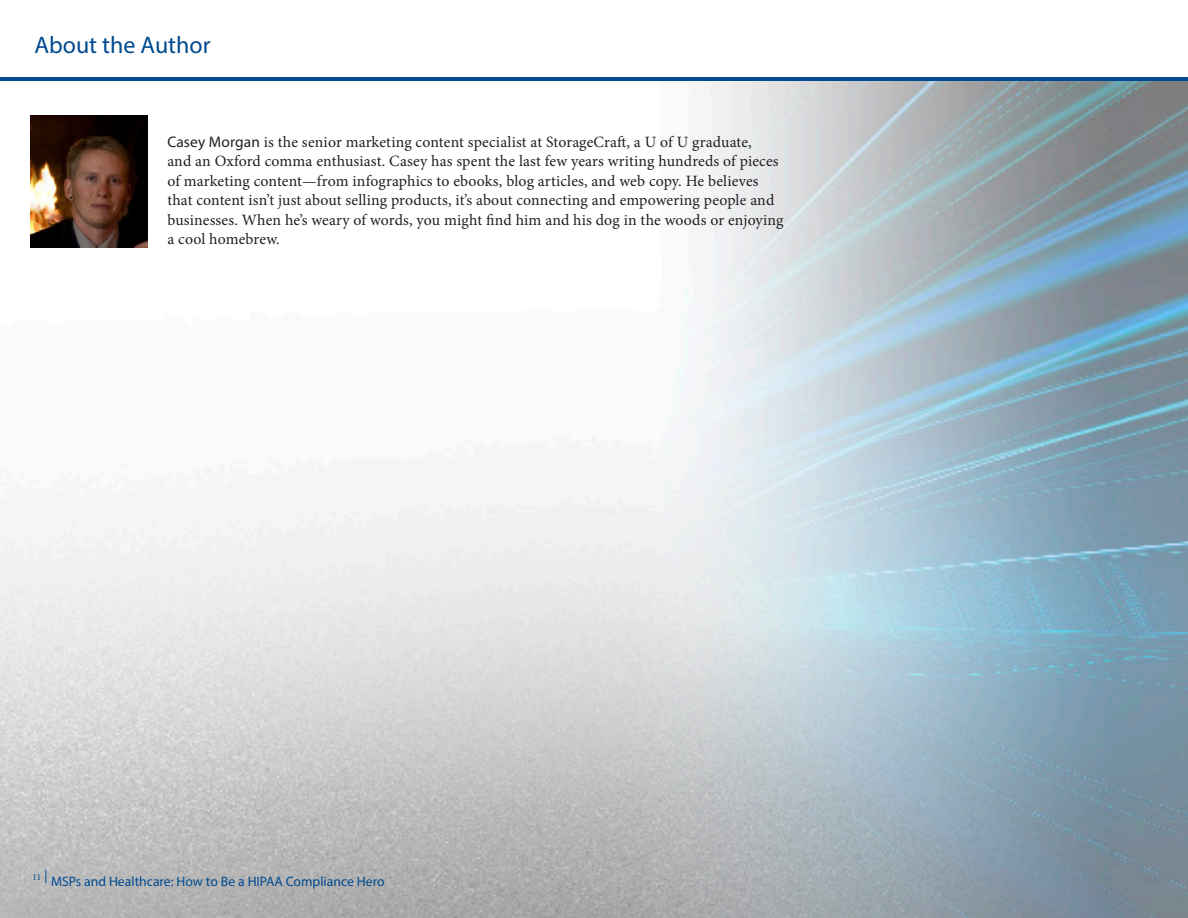
<style>
.page{position:relative;width:1188px;height:918px;background:#fff}
.page>*{position:absolute;margin:0;border:0;box-sizing:border-box;transform-origin:0 0}
.Subhead_1{font:24px "Myriad Pro";color:#014990}
.Body_Text{font:15.75px/19.5px "Minion Pro";letter-spacing:.005em;color:#231f20}
.t1{font:13.65px "Myriad Pro";color:#014990}
.s1{font-family:"Myriad Pro";font-size:15.3px}
</style>
<div class="page">
<img style="left:0;top:80px;width:1188px;height:838px">
<hr style="left:0;top:77px;width:1188px;height:3px;background:#014990">
<img style="left:31px;top:116px;width:116px;height:132px">
<p class="Subhead_1" style="left:35px;top:30px;width:177px">About the Author</p>
<p class="Body_Text" style="left:167px;top:132px;width:618px"><span class="s1">Casey Morgan</span> is the senior marketing content specialist at StorageCraft, a U of U graduate,<br>and an Oxford comma enthusiast. Casey has spent the last few years writing hundreds of pieces of marketing content—from infographics to ebooks, blog articles, and web copy. He believes that content isn’t just about selling products, it’s about connecting and empowering people and businesses. When he’s weary of words, you might find him and his dog in the woods or enjoying a cool homebrew.</p>
<p class="t1" style="left:32px;top:873px;width:354px"><sup>11</sup> <sup>|</sup> MSPs and Healthcare: How to Be a HIPAA Compliance Hero</p>
</div>
